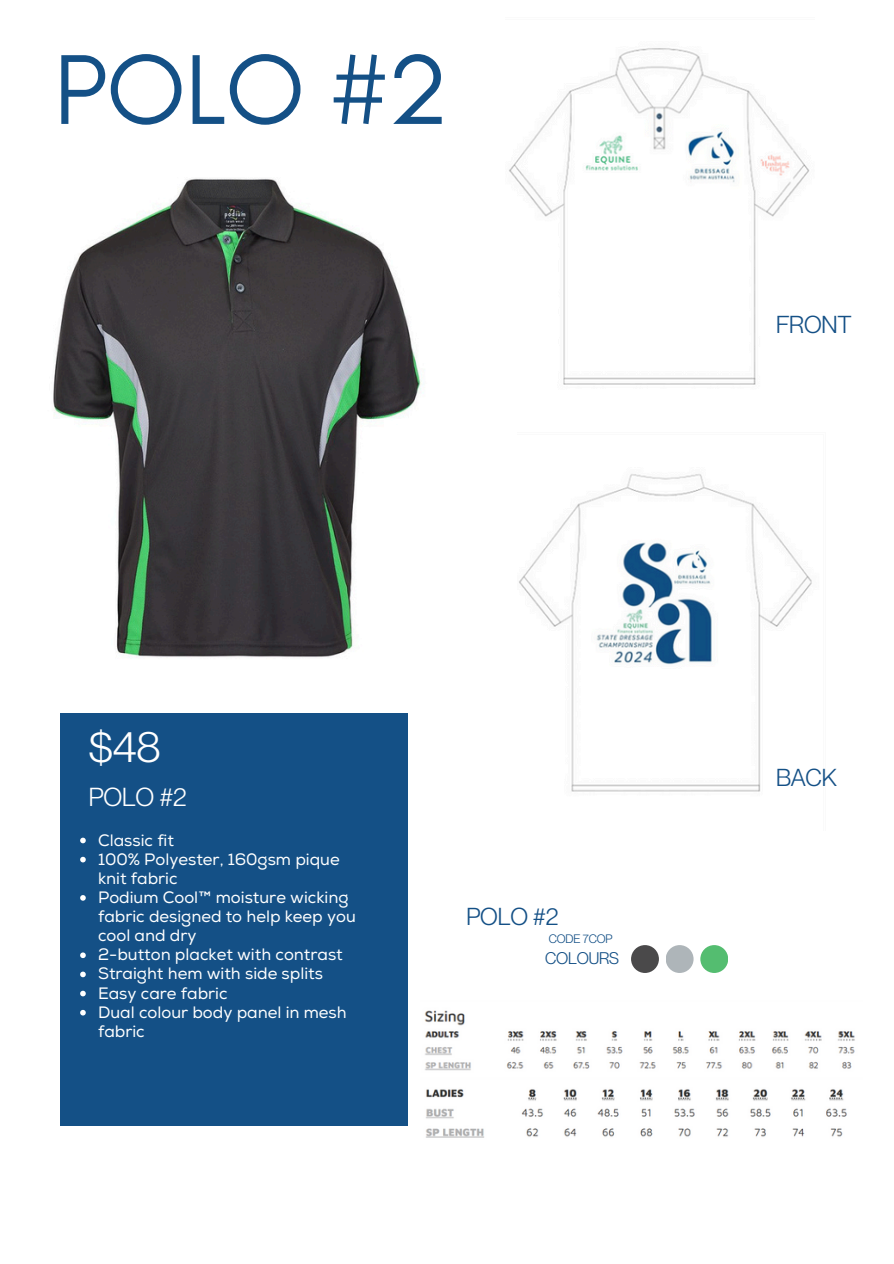
<style>
.page{position:relative;width:894px;height:1264px;background:#fff}
.page>*{position:absolute;margin:0;border:0;box-sizing:border-box;transform-origin:0 0}
.t1{font:101.1px "Glacial Indifference";color:#145086}
.t2{font:43.05px "Neue Montreal";color:#fff}
.t3{font:25.5px "Neue Montreal";color:#fff}
.t4{font:24px "Neue Montreal";letter-spacing:-.01em;color:#145086}
.t5{font:16.5px/19.2px "Nexa";color:#fff}
.t6{font:16.5px "Neue Montreal";letter-spacing:-.01em;color:#145086}
.t7{font:12px "Neue Montreal";letter-spacing:-.01em;color:#145086}
</style>
<div class="page">
<div style="left:61px;top:713px;width:347px;height:412px;background:#145086"></div>
<img style="left:53px;top:178px;width:369px;height:480px">
<img style="left:509px;top:48px;width:301px;height:337px">
<img style="left:519px;top:474px;width:293px;height:318px">
<div style="left:631px;top:945px;width:27px;height:28px;background:#4a494a;border-radius:50%"></div>
<div style="left:665px;top:945px;width:28px;height:28px;background:#aeb5b9;border-radius:50%"></div>
<img style="left:424px;top:1010px;width:431px;height:61px">
<div style="left:700px;top:945px;width:28px;height:28px;background:#54bd70;border-radius:50%"></div>
<img style="left:426px;top:1089px;width:421px;height:49px">
<svg style="left:80px;top:837px;width:6px;height:6px"></svg>
<svg style="left:80px;top:856px;width:6px;height:6px"></svg>
<svg style="left:80px;top:895px;width:6px;height:5px"></svg>
<svg style="left:80px;top:952px;width:6px;height:6px"></svg>
<svg style="left:80px;top:971px;width:6px;height:6px"></svg>
<svg style="left:80px;top:990px;width:6px;height:6px"></svg>
<svg style="left:80px;top:1009px;width:6px;height:6px"></svg>
<h1 class="t1" style="left:54px;top:28px;width:396px">POLO #2</h1>
<p class="t2" style="left:89px;top:720px;width:73px">$48</p>
<p class="t3" style="left:89px;top:781px;width:99px">POLO #2</p>
<p class="t5" style="left:98px;top:830px;width:77px">Classic fit</p>
<p class="t5" style="left:98px;top:850px;width:243px">100% Polyester, 160gsm pique knit fabric</p>
<p class="t5" style="left:98px;top:888px;width:259px">Podium Cool™ moisture wicking fabric designed to help keep you cool and dry</p>
<p class="t5" style="left:98px;top:945px;width:246px">2-button placket with contrast</p>
<p class="t5" style="left:98px;top:964px;width:226px">Straight hem with side splits</p>
<h3 class="t5" style="left:98px;top:983px;width:131px">Easy care fabric</h3>
<h3 class="t5" style="left:98px;top:1003px;width:250px">Dual colour body panel in mesh fabric</h3>
<h3 class="t4" style="left:466px;top:902px;width:93px">POLO #2</h3>
<p class="t7" style="left:548px;top:931px;width:65px">CODE 7COP</p>
<p class="t6" style="left:545px;top:948px;width:76px">COLOURS</p>
<h4 class="t4" style="left:775px;top:310px;width:77px">FRONT</h4>
<p class="t4" style="left:775px;top:762px;width:62px">BACK</p>
</div>
